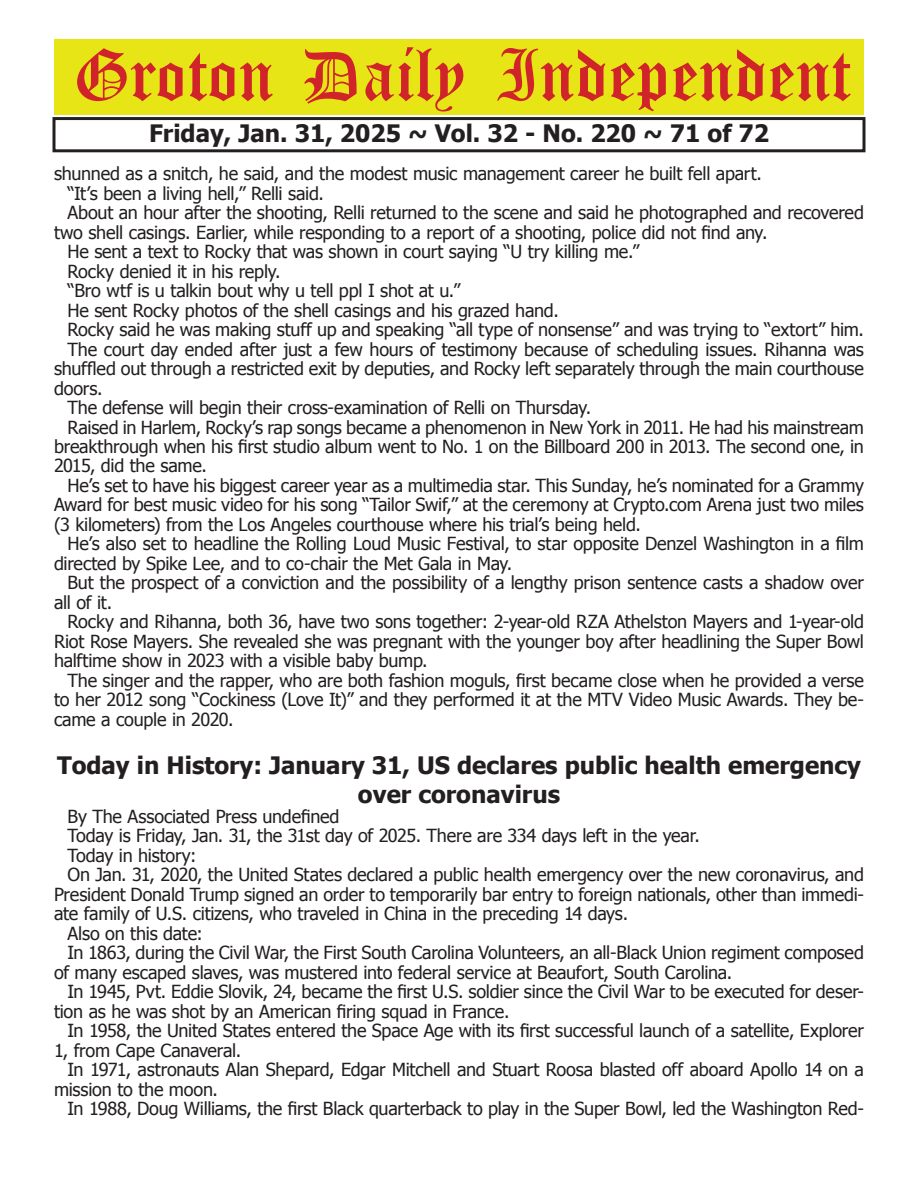
<style>
.page{position:relative;width:918px;height:1188px;background:#fff}
.page>*{position:absolute;margin:0;border:0;box-sizing:border-box;transform-origin:0 0}
.t1{font:54px "Old English Five";color:#d1232a}
.t2{font:700 24px/28.8px "Tahoma";color:#231f20;text-align:center}
.t3{font:18px "Tahoma";letter-spacing:-.01em;color:#231f20}
</style>
<div class="page">
<div style="left:52px;top:117px;width:814px;height:35px;border:3px solid #231f20"></div>
<div style="left:54px;top:40px;width:810px;height:75px;background:#e7e515"></div>
<h1 class="t1" style="left:73px;top:50px;width:779px">Groton Daily Independent</h1>
<h2 class="t2" style="left:149px;top:117px;width:622px">Friday, Jan. 31, 2025 ~ Vol. 32 - No. 220 ~ 71 of 72</h2>
<p class="t3" style="left:54px;top:161px;width:710px">shunned as a snitch, he said, and the modest music management career he built fell apart.</p>
<p class="t3" style="left:68px;top:181px;width:258px">“It’s been a living hell,” Relli said.</p>
<p class="t3" style="left:68px;top:200px;width:798px">About an hour after the shooting, Relli returned to the scene and said he photographed and recovered</p>
<p class="t3" style="left:54px;top:220px;width:715px">two shell casings. Earlier, while responding to a report of a shooting, police did not find any.</p>
<p class="t3" style="left:68px;top:239px;width:573px">He sent a text to Rocky that was shown in court saying “U try killing me.”</p>
<p class="t3" style="left:68px;top:259px;width:215px">Rocky denied it in his reply.</p>
<p class="t3" style="left:68px;top:278px;width:394px">“Bro wtf is u talkin bout why u tell ppl I shot at u.”</p>
<p class="t3" style="left:68px;top:298px;width:493px">He sent Rocky photos of the shell casings and his grazed hand.</p>
<p class="t3" style="left:68px;top:317px;width:798px">Rocky said he was making stuff up and speaking “all type of nonsense” and was trying to “extort” him.</p>
<p class="t3" style="left:68px;top:337px;width:798px">The court day ended after just a few hours of testimony because of scheduling issues. Rihanna was</p>
<p class="t3" style="left:54px;top:356px;width:812px">shuffled out through a restricted exit by deputies, and Rocky left separately through the main courthouse</p>
<p class="t3" style="left:54px;top:376px;width:50px">doors.</p>
<p class="t3" style="left:68px;top:395px;width:525px">The defense will begin their cross-examination of Relli on Thursday.</p>
<p class="t3" style="left:68px;top:415px;width:798px">Raised in Harlem, Rocky’s rap songs became a phenomenon in New York in 2011. He had his mainstream</p>
<p class="t3" style="left:54px;top:434px;width:812px">breakthrough when his first studio album went to No. 1 on the Billboard 200 in 2013. The second one, in</p>
<p class="t3" style="left:54px;top:454px;width:154px">2015, did the same.</p>
<p class="t3" style="left:68px;top:473px;width:798px">He’s set to have his biggest career year as a multimedia star. This Sunday, he’s nominated for a Grammy</p>
<p class="t3" style="left:54px;top:493px;width:811px">Award for best music video for his song “Tailor Swif,” at the ceremony at Crypto.com Arena just two miles</p>
<p class="t3" style="left:54px;top:512px;width:589px">(3 kilometers) from the Los Angeles courthouse where his trial’s being held.</p>
<p class="t3" style="left:68px;top:532px;width:798px">He’s also set to headline the Rolling Loud Music Festival, to star opposite Denzel Washington in a film</p>
<p class="t3" style="left:54px;top:551px;width:460px">directed by Spike Lee, and to co-chair the Met Gala in May.</p>
<p class="t3" style="left:68px;top:571px;width:798px">But the prospect of a conviction and the possibility of a lengthy prison sentence casts a shadow over</p>
<p class="t3" style="left:54px;top:590px;width:60px">all of it.</p>
<p class="t3" style="left:68px;top:610px;width:798px">Rocky and Rihanna, both 36, have two sons together: 2-year-old RZA Athelston Mayers and 1-year-old</p>
<p class="t3" style="left:54px;top:629px;width:811px">Riot Rose Mayers. She revealed she was pregnant with the younger boy after headlining the Super Bowl</p>
<p class="t3" style="left:54px;top:649px;width:375px">halftime show in 2023 with a visible baby bump.</p>
<p class="t3" style="left:68px;top:668px;width:798px">The singer and the rapper, who are both fashion moguls, first became close when he provided a verse</p>
<p class="t3" style="left:54px;top:688px;width:812px">to her 2012 song “Cockiness (Love It)” and they performed it at the MTV Video Music Awards. They be-</p>
<p class="t3" style="left:54px;top:707px;width:181px">came a couple in 2020.</p>
<h2 class="t2" style="left:57px;top:750px;width:806px">Today in History: January 31, US declares public health emergency over coronavirus</h2>
<p class="t3" style="left:68px;top:804px;width:274px">By The Associated Press undefined</p>
<p class="t3" style="left:68px;top:824px;width:634px">Today is Friday, Jan. 31, the 31st day of 2025. There are 334 days left in the year.</p>
<p class="t3" style="left:68px;top:843px;width:131px">Today in history:</p>
<p class="t3" style="left:68px;top:863px;width:798px">On Jan. 31, 2020, the United States declared a public health emergency over the new coronavirus, and</p>
<p class="t3" style="left:54px;top:882px;width:812px">President Donald Trump signed an order to temporarily bar entry to foreign nationals, other than immedi-</p>
<p class="t3" style="left:54px;top:902px;width:576px">ate family of U.S. citizens, who traveled in China in the preceding 14 days.</p>
<p class="t3" style="left:68px;top:921px;width:137px">Also on this date:</p>
<p class="t3" style="left:68px;top:941px;width:798px">In 1863, during the Civil War, the First South Carolina Volunteers, an all-Black Union regiment composed</p>
<p class="t3" style="left:54px;top:960px;width:680px">of many escaped slaves, was mustered into federal service at Beaufort, South Carolina.</p>
<p class="t3" style="left:68px;top:980px;width:798px">In 1945, Pvt. Eddie Slovik, 24, became the first U.S. soldier since the Civil War to be executed for deser-</p>
<p class="t3" style="left:54px;top:999px;width:457px">tion as he was shot by an American firing squad in France.</p>
<p class="t3" style="left:68px;top:1019px;width:798px">In 1958, the United States entered the Space Age with its first successful launch of a satellite, Explorer</p>
<p class="t3" style="left:54px;top:1038px;width:189px">1, from Cape Canaveral.</p>
<p class="t3" style="left:68px;top:1057px;width:798px">In 1971, astronauts Alan Shepard, Edgar Mitchell and Stuart Roosa blasted off aboard Apollo 14 on a</p>
<p class="t3" style="left:54px;top:1077px;width:166px">mission to the moon.</p>
<p class="t3" style="left:68px;top:1096px;width:798px">In 1988, Doug Williams, the first Black quarterback to play in the Super Bowl, led the Washington Red-</p>
</div>
